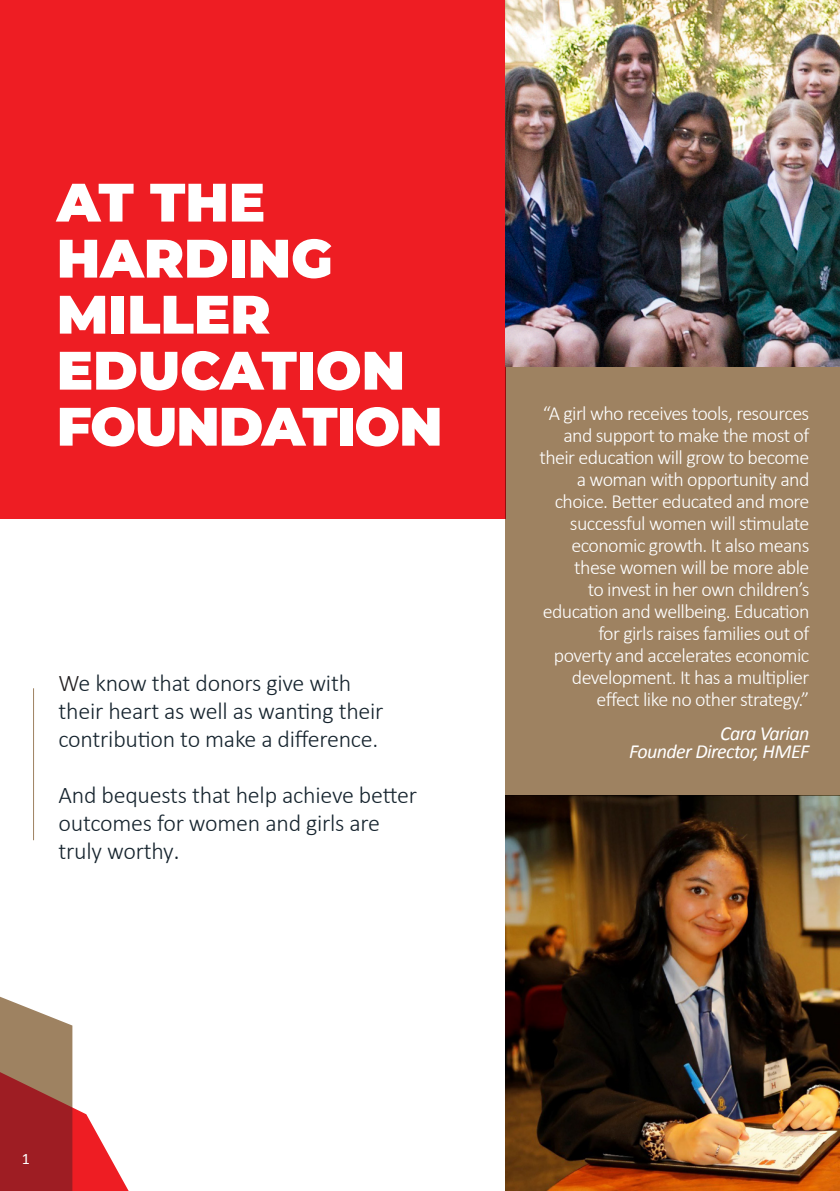
<style>
.page{position:relative;width:840px;height:1191px;background:#fff}
.page>*{position:absolute;margin:0;border:0;box-sizing:border-box;transform-origin:0 0}
.t1{font:900 54px/56px "Montserrat";color:#fff}
.t2{font:300 24px/28px "Calibri";letter-spacing:-.01em;color:#16242e}
.t3{font:300 20px/22px "Calibri";letter-spacing:-.03em;color:#fff;text-align:right}
.t4{font:italic 20px "Calibri";letter-spacing:-.03em;color:#fff}
.t5{font:16px "Calibri";color:#fff}
.s1{color:#231f20}
.s2{font-size:26px}
</style>
<div class="page">
<div style="left:0;top:0;width:505px;height:518px;background:#ee1d23"></div>
<img style="left:505px;top:0;width:334px;height:367px">
<img style="left:505px;top:795px;width:334px;height:396px">
<div style="left:505px;top:367px;width:334px;height:428px;background:#9e8261"></div>
<hr style="left:33px;top:688px;width:1px;height:152px;background:#9e8261">
<svg style="left:0;top:996px;width:129px;height:195px"></svg>
<p class="t1" style="left:57px;top:171px;width:387px">AT THE<br>HARDING<br>MILLER<br>EDUCATION<br>FOUNDATION</p>
<p class="t2" style="left:58px;top:669px;width:326px"><span class="s1">W</span>e know that donors give with their heart as well as wanting their contribution to make a difference.</p>
<p class="t2" style="left:58px;top:781px;width:360px">And bequests that help achieve better outcomes for women and girls are truly worthy<span class="s2">.</span></p>
<p class="t3" style="left:539px;top:402px;width:271px">“A girl who receives tools, resources and support to make the most of their education will grow to become a woman with opportunity and choice. Better educated and more successful women will stimulate economic growth. It also means these women will be more able<br>to invest in her own children’s education and wellbeing. Education for girls raises families out of poverty and accelerates economic development. It has a multiplier effect like no other strategy.”</p>
<p class="t4" style="left:719px;top:719px;width:91px">Cara Varian</p>
<p class="t4" style="left:628px;top:737px;width:182px">Founder Director, HMEF</p>
<p class="t5" style="left:22px;top:1147px;width:10px">1</p>
</div>
